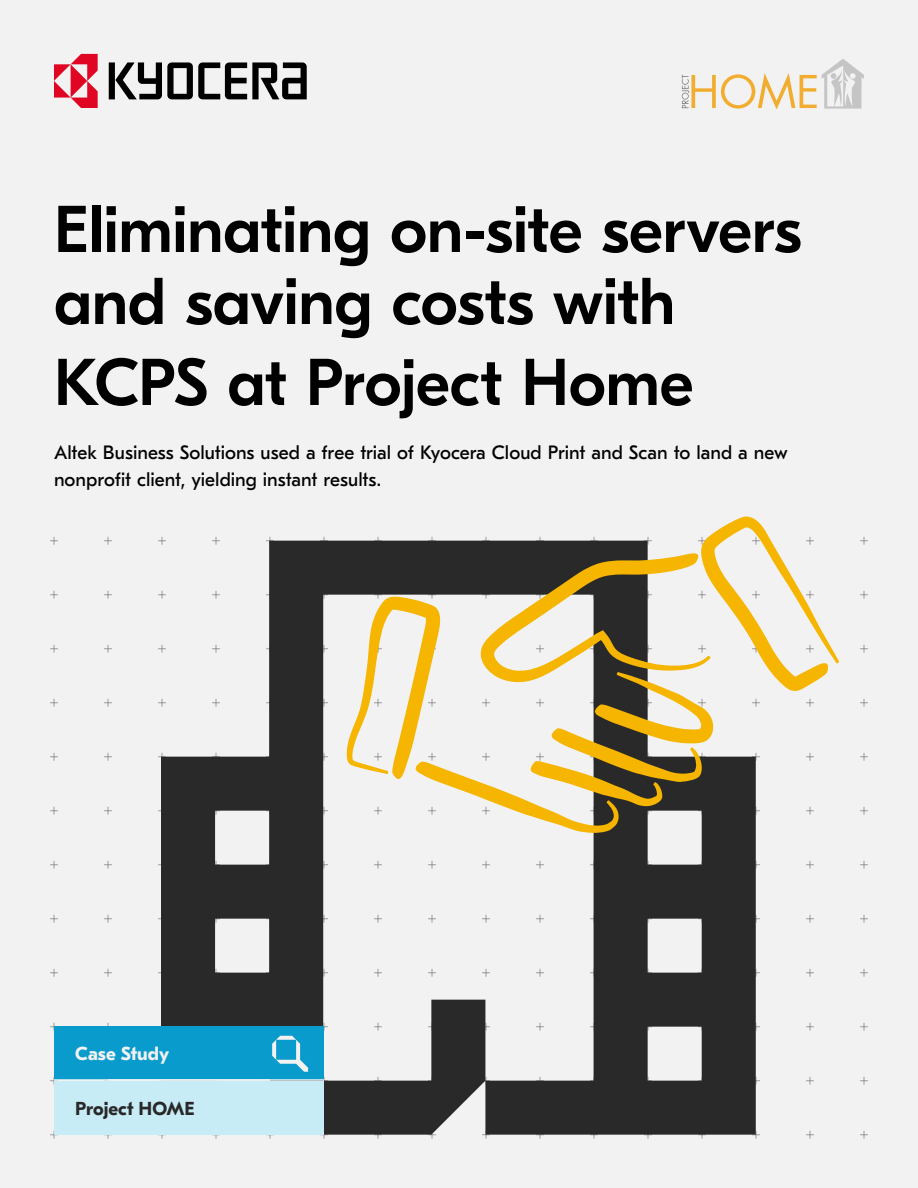
<style>
.page{position:relative;width:918px;height:1188px;background:#f2f2f2}
.page>*{position:absolute;margin:0;border:0;box-sizing:border-box;transform-origin:0 0}
.t1{font:500 66px/72px "GT Eesti Pro Display";letter-spacing:-.005em;color:#000}
.t2{font:19.35px/27px "GT Eesti Pro Text";color:#000}
.t3{font:700 18.75px "GT Eesti Pro Text";letter-spacing:-.005em;color:#282828}
.t4{font:700 18.75px "GT Eesti Pro Text";color:#f2f2f2}
</style>
<div class="page">
<svg style="left:109px;top:62px;width:198px;height:37px"></svg>
<svg style="left:54px;top:54px;width:44px;height:54px"></svg>
<svg style="left:682px;top:59px;width:182px;height:50px"></svg>
<svg style="left:161px;top:541px;width:595px;height:594px"></svg>
<svg style="left:347px;top:516px;width:492px;height:317px"></svg>
<div style="left:54px;top:1081px;width:270px;height:54px;background:#c7ecf6"></div>
<div style="left:54px;top:1026px;width:270px;height:54px;background:#0a9bcd"></div>
<svg style="left:272px;top:1036px;width:36px;height:36px"></svg>
<hr style="left:54px;top:1079px;width:216px;height:2px;background:#f2f2f2">
<hr style="left:108px;top:1079px;width:216px;height:2px;background:#f2f2f2">
<h1 class="t1" style="left:54px;top:195px;width:749px">Eliminating on-site servers and saving costs with</h1>
<h1 class="t1" style="left:54px;top:348px;width:641px">KCPS at Project Home</h1>
<p class="t2" style="left:54px;top:439px;width:735px">Altek Business Solutions used a free trial of Kyocera Cloud Print and Scan to land a new nonprofit client, yielding instant results.</p>
<p class="t4" style="left:75px;top:1044px;width:96px">Case Study</p>
<p class="t3" style="left:75px;top:1098px;width:121px">Project HOME</p>
</div>
